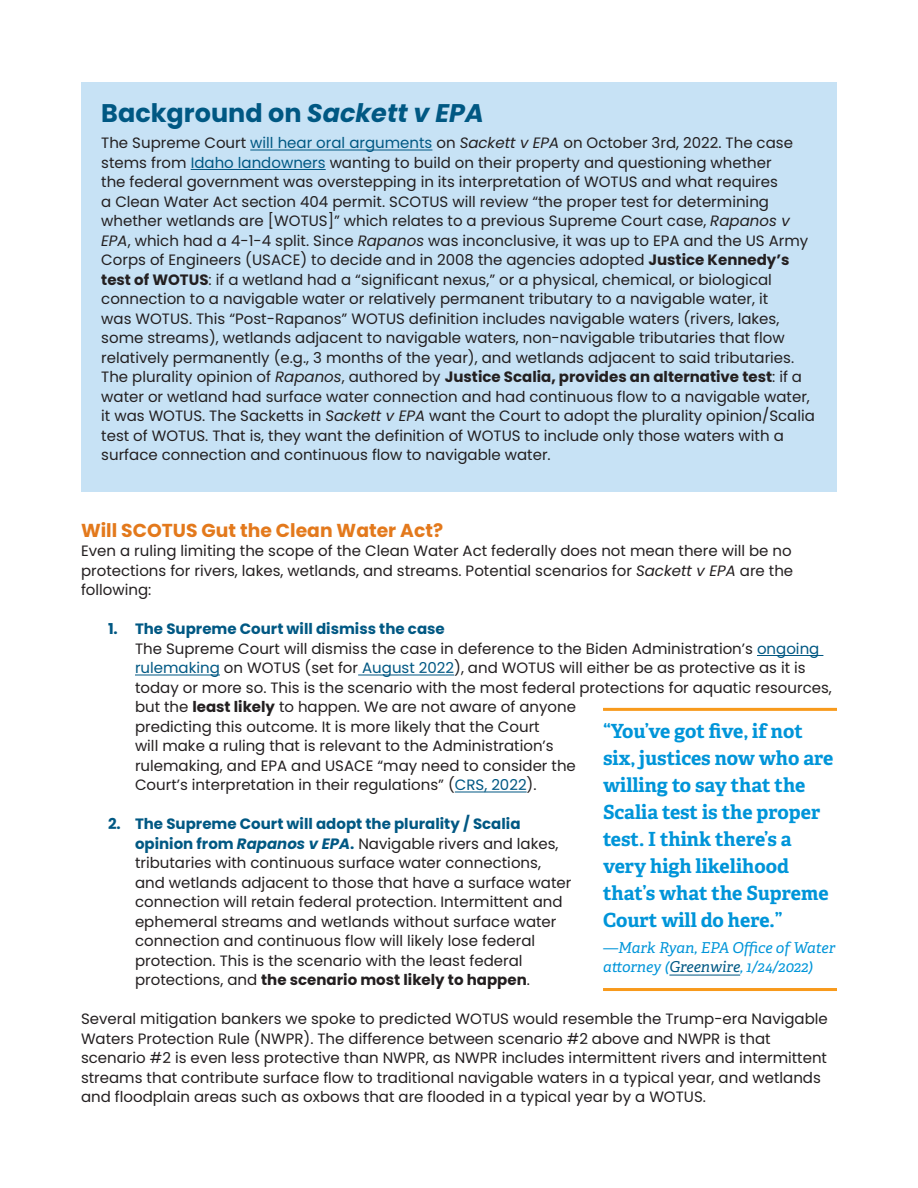
<style>
.page{position:relative;width:918px;height:1188px;background:#fff}
.page>*{position:absolute;margin:0;border:0;box-sizing:border-box;transform-origin:0 0}
.t1{font:700 25.5px "Poppins";color:#005883}
.basic_body_copy{font:700 19.5px/27px "Adelle";color:#0095d9}
.basic_body_copy-2{font:700 18.75px "Poppins";color:#e3791c}
.basic_body_copy-3{font:15px/19.5px "Poppins";color:#231f20}
.basic_body_copy-4{font:italic 15px/19.5px "Adelle";color:#0095d9}
.basic_body_copy-5{font:700 15px "Poppins";color:#005883}
.s1{font-style:italic}
.s2{color:#005883}
.s3{font-weight:700}
.s4{font-weight:700;color:#005883}
.s5{font-weight:700;font-style:italic;color:#005883}
</style>
<div class="page">
<div style="left:81px;top:82px;width:756px;height:69px;background:#c7e2f5"></div>
<div style="left:81px;top:119px;width:756px;height:373px;background:#c7e2f5"></div>
<hr style="left:250px;top:150px;width:182px;height:1px;background:#005883">
<hr style="left:191px;top:169px;width:135px;height:1px;background:#005883">
<hr style="left:757px;top:655px;width:66px;height:1px;background:#005883">
<hr style="left:135px;top:675px;width:85px;height:1px;background:#005883">
<hr style="left:358px;top:675px;width:96px;height:1px;background:#005883">
<hr style="left:455px;top:792px;width:72px;height:1px;background:#005883">
<hr style="left:603px;top:988px;width:234px;height:3px;background:#f89a1c">
<hr style="left:603px;top:708px;width:234px;height:3px;background:#f89a1c">
<hr style="left:669px;top:975px;width:71px;height:1px;background:#005883">
<p class="t1" style="left:101px;top:99px;width:384px">Background on <span class="s1">Sackett v EPA</span></p>
<p class="basic_body_copy-3" style="left:101px;top:134px;width:715px">The Supreme Court <span class="s2">will hear oral arguments</span> on <span class="s1">Sackett v EPA</span> on October 3rd, 2022. The case stems from <span class="s2">Idaho landowners</span> wanting to build on their property and questioning whether<br>the federal government was overstepping in its interpretation of WOTUS and what requires<br>a Clean Water Act section 404 permit. SCOTUS will review “the proper test for determining whether wetlands are [WOTUS]” which relates to a previous Supreme Court case, <span class="s1">Rapanos v EPA</span>, which had a 4-1-4 split. Since <span class="s1">Rapanos</span> was inconclusive, it was up to EPA and the US Army Corps of Engineers (USACE) to decide and in 2008 the agencies adopted <span class="s3">Justice Kennedy’s test of WOTUS</span>: if a wetland had a “significant nexus,” or a physical, chemical, or biological connection to a navigable water or relatively permanent tributary to a navigable water, it<br>was WOTUS. This “Post-Rapanos” WOTUS definition includes navigable waters (rivers, lakes, some streams), wetlands adjacent to navigable waters, non-navigable tributaries that flow relatively permanently (e.g., 3 months of the year), and wetlands adjacent to said tributaries.<br>The plurality opinion of <span class="s1">Rapanos</span>, authored by <span class="s3">Justice Scalia, provides an alternative test</span>: if a water or wetland had surface water connection and had continuous flow to a navigable water, it was WOTUS. The Sacketts in <span class="s1">Sackett v EPA</span> want the Court to adopt the plurality opinion/Scalia test of WOTUS. That is, they want the definition of WOTUS to include only those waters with a surface connection and continuous flow to navigable water.</p>
<p class="basic_body_copy-2" style="left:81px;top:520px;width:364px">Will SCOTUS Gut the Clean Water Act?</p>
<p class="basic_body_copy-3" style="left:81px;top:542px;width:714px;text-align:justify">Even a ruling limiting the scope of the Clean Water Act federally does not mean there will be no protections for rivers, lakes, wetlands, and streams. Potential scenarios for <span class="s1">Sackett v EPA</span> are the following:</p>
<p class="basic_body_copy-5" style="left:108px;top:621px;width:338px">1. The Supreme Court will dismiss the case</p>
<p class="basic_body_copy-3" style="left:135px;top:639px;width:698px">The Supreme Court will dismiss the case in deference to the Biden Administration’s <span class="s2">ongoing rulemaking</span> on WOTUS (set for <span class="s2">August 2022</span>), and WOTUS will either be as protective as it is today or more so. This is the scenario with the most federal protections for aquatic resources, but the <span class="s3">least likely</span> to happen. We are not aware of anyone<br>predicting this outcome. It is more likely that the Court<br>will make a ruling that is relevant to the Administration’s<br>rulemaking, and EPA and USACE “may need to consider the<br>Court’s interpretation in their regulations” (<span class="s2">CRS, 2022</span>).</p>
<p class="basic_body_copy-3" style="left:135px;top:815px;width:438px;text-indent:-27px"><span class="s4">2. The Supreme Court will adopt the plurality / Scalia opinion from</span> <span class="s5">Rapanos v EPA</span><span class="s4">.</span> Navigable rivers and lakes, tributaries with continuous surface water connections, and wetlands adjacent to those that have a surface water connection will retain federal protection. Intermittent and ephemeral streams and wetlands without surface water connection and continuous flow will likely lose federal protection. This is the scenario with the least federal protections, and <span class="s3">the scenario most likely to happen</span>.</p>
<p class="basic_body_copy-3" style="left:81px;top:1010px;width:748px">Several mitigation bankers we spoke to predicted WOTUS would resemble the Trump-era Navigable Waters Protection Rule (NWPR). The difference between scenario #2 above and NWPR is that scenario #2 is even less protective than NWPR, as NWPR includes intermittent rivers and intermittent streams that contribute surface flow to traditional navigable waters in a typical year, and wetlands and floodplain areas such as oxbows that are flooded in a typical year by a WOTUS.</p>
<p class="basic_body_copy" style="left:603px;top:717px;width:232px">“You’ve got five, if not six, justices now who are willing to say that the<br>Scalia test is the proper test. I think there’s a very high likelihood that’s what the Supreme<br>Court will do here.”</p>
<p class="basic_body_copy-4" style="left:603px;top:938px;width:234px">—Mark Ryan, EPA Office of Water attorney (<span class="s2">Greenwire</span>, 1/24/2022)</p>
</div>
